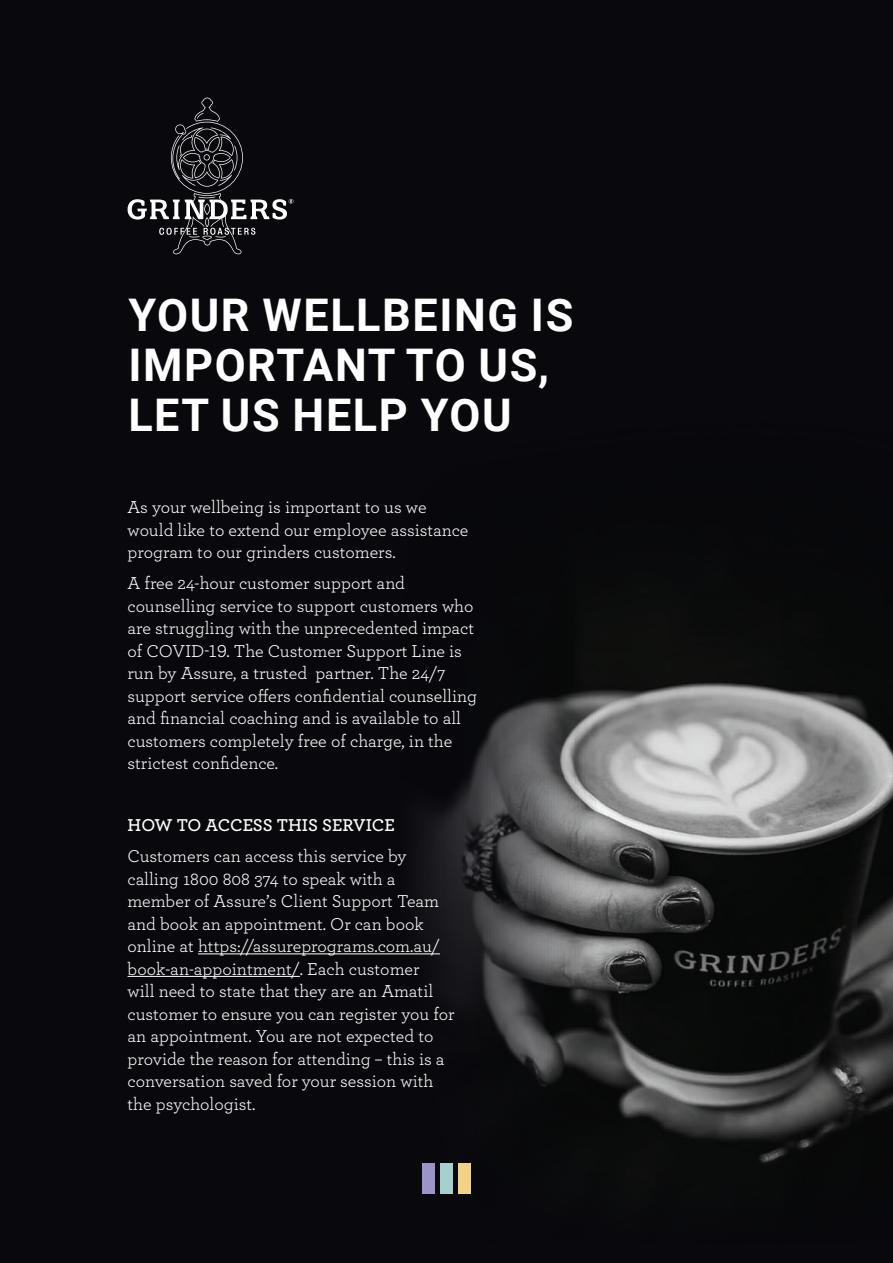
<style>
.page{position:relative;width:893px;height:1263px;background:#08080d}
.page>*{position:absolute;margin:0;border:0;box-sizing:border-box;transform-origin:0 0}
.Heading{font:700 45px/50.1px "Roboto";letter-spacing:.035em;color:#fff}
.Body_Text{font:18px/22.5px "Archer Pro";color:#fff}
.Body_Text-2{font:600 18px "Archer Pro";color:#fff}
</style>
<div class="page">
<img style="left:217px;top:682px;width:676px;height:512px">
<div style="left:423px;top:1163px;width:12px;height:31px;background:#9a94c8"></div>
<div style="left:440px;top:1163px;width:12px;height:31px;background:#a5d0cd"></div>
<div style="left:458px;top:1163px;width:12px;height:31px;background:#f2d386"></div>
<svg style="left:128px;top:98px;width:165px;height:156px"></svg>
<hr style="left:198px;top:953px;width:242px;height:1px;background:#fff">
<hr style="left:128px;top:976px;width:172px;height:1px;background:#fff">
<p class="Heading" style="left:128px;top:288px;width:446px">YOUR WELLBEING IS<br>IMPORTANT TO US,<br>LET US HELP YOU</p>
<p class="Body_Text" style="left:128px;top:495px;width:342px">As your wellbeing is important to us we would like to extend our employee assistance program to our grinders customers.</p>
<p class="Body_Text" style="left:128px;top:571px;width:351px">A free 24-hour customer support and counselling service to support customers who are struggling with the unprecedented impact of COVID-19. The Customer Support Line is run by Assure, a trusted partner. The 24/7 support service offers confidential counselling and financial coaching and is available to all customers completely free of charge, in the strictest confidence.</p>
<p class="Body_Text-2" style="left:128px;top:812px;width:269px">HOW TO ACCESS THIS SERVICE</p>
<p class="Body_Text" style="left:128px;top:844px;width:328px">Customers can access this service by calling 1800 808 374 to speak with a member of Assure’s Client Support Team and book an appointment. Or can book online at https://assureprograms.com.au/ book-an-appointment/. Each customer<br>will need to state that they are an Amatil customer to ensure you can register you for an appointment. You are not expected to provide the reason for attending – this is a conversation saved for your session with the psychologist.</p>
</div>
